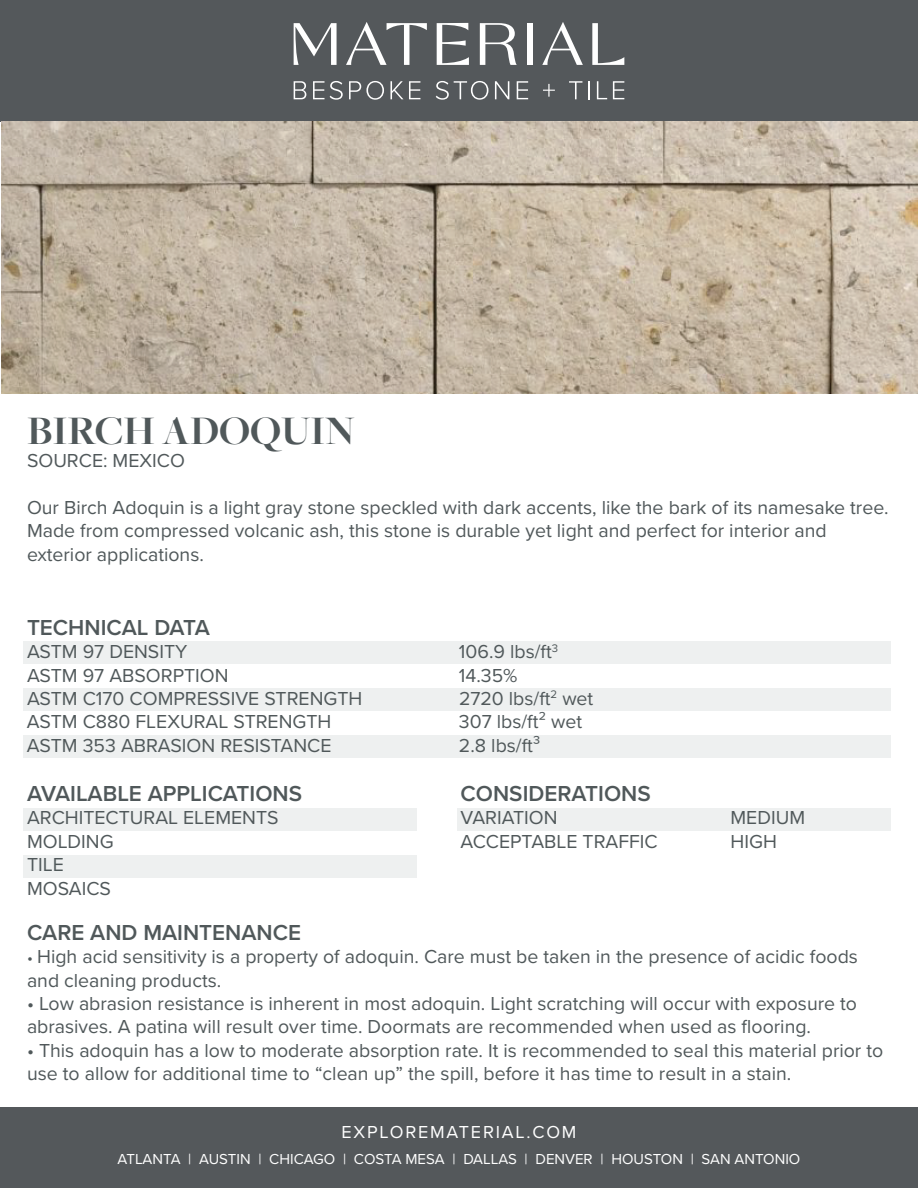
<style>
.page{position:relative;width:918px;height:1188px;background:#fff}
.page>*{position:absolute;margin:0;border:0;box-sizing:border-box;transform-origin:0 0}
.t1{font:700 42px "Freight Big Pro";color:#50585a}
.t2{font:600 22.5px "Proxima Nova";color:#50585a}
.t3{font:19.5px/23.4px "Proxima Nova";color:#50585a}
.t4{font:18px "Proxima Nova";letter-spacing:.1em;color:#fff}
.t5{font:15px "Proxima Nova";color:#fff}
.s1{font-size:16.5px}
</style>
<div class="page">
<div style="left:24px;top:642px;width:867px;height:22px;background:#eef0f0"></div>
<div style="left:24px;top:689px;width:867px;height:22px;background:#eef0f0"></div>
<div style="left:24px;top:736px;width:867px;height:22px;background:#eef0f0"></div>
<div style="left:0;top:0;width:918px;height:122px;background:#54585b"></div>
<div style="left:24px;top:808px;width:393px;height:23px;background:#eef0f0"></div>
<div style="left:24px;top:855px;width:393px;height:23px;background:#eef0f0"></div>
<div style="left:458px;top:808px;width:433px;height:23px;background:#eef0f0"></div>
<div style="left:0;top:1107px;width:918px;height:81px;background:#54585b"></div>
<svg style="left:294px;top:23px;width:43px;height:42px"></svg>
<svg style="left:346px;top:22px;width:81px;height:43px"></svg>
<svg style="left:437px;top:23px;width:32px;height:42px"></svg>
<svg style="left:480px;top:23px;width:37px;height:42px"></svg>
<div style="left:527px;top:23px;width:6px;height:42px;background:#fff"></div>
<svg style="left:542px;top:22px;width:41px;height:43px"></svg>
<svg style="left:592px;top:23px;width:32px;height:42px"></svg>
<svg style="left:294px;top:81px;width:12px;height:18px"></svg>
<svg style="left:313px;top:81px;width:30px;height:19px"></svg>
<svg style="left:349px;top:81px;width:35px;height:19px"></svg>
<svg style="left:390px;top:81px;width:13px;height:18px"></svg>
<svg style="left:409px;top:81px;width:11px;height:18px"></svg>
<svg style="left:436px;top:81px;width:52px;height:19px"></svg>
<svg style="left:495px;top:81px;width:14px;height:18px"></svg>
<svg style="left:517px;top:81px;width:11px;height:18px"></svg>
<svg style="left:543px;top:84px;width:12px;height:13px"></svg>
<svg style="left:569px;top:81px;width:13px;height:18px"></svg>
<svg style="left:588px;top:81px;width:2px;height:18px"></svg>
<svg style="left:597px;top:81px;width:10px;height:18px"></svg>
<svg style="left:613px;top:81px;width:11px;height:18px"></svg>
<img style="left:1px;top:122px;width:917px;height:272px">
<h1 class="t1" style="left:27px;top:403px;width:329px">BIRCH ADOQUIN</h1>
<p class="t3" style="left:27px;top:448px;width:159px">SOURCE: MEXICO</p>
<p class="t3" style="left:27px;top:495px;width:863px">Our Birch Adoquin is a light gray stone speckled with dark accents, like the bark of its namesake tree.<br>Made from compressed volcanic ash, this stone is durable yet light and perfect for interior and exterior applications.</p>
<p class="t2" style="left:27px;top:610px;width:184px">TECHNICAL DATA</p>
<p class="t3" style="left:27px;top:639px;width:162px">ASTM 97 DENSITY</p>
<p class="t3" style="left:459px;top:639px;width:101px">106.9 lbs/ft<sup>3</sup></p>
<p class="t3" style="left:27px;top:662px;width:203px">ASTM 97 ABSORPTION</p>
<p class="t3" style="left:459px;top:662px;width:60px">14.35%</p>
<p class="t3" style="left:27px;top:686px;width:337px">ASTM C170 COMPRESSIVE STRENGTH</p>
<p class="t3" style="left:459px;top:686px;width:136px">2720 lbs/ft<sup>2</sup> wet</p>
<p class="t3" style="left:27px;top:709px;width:306px">ASTM C880 FLEXURAL STRENGTH</p>
<p class="t3" style="left:459px;top:709px;width:125px">307 lbs/ft² wet</p>
<p class="t3" style="left:27px;top:733px;width:306px">ASTM 353 ABRASION RESISTANCE</p>
<p class="t3" style="left:459px;top:733px;width:83px">2.8 lbs/ft³</p>
<p class="t2" style="left:27px;top:777px;width:277px">AVAILABLE APPLICATIONS</p>
<p class="t3" style="left:27px;top:805px;width:253px">ARCHITECTURAL ELEMENTS<br>MOLDING<br>TILE<br>MOSAICS</p>
<p class="t2" style="left:461px;top:777px;width:192px">CONSIDERATIONS</p>
<p class="t3" style="left:461px;top:805px;width:99px">VARIATION</p>
<p class="t3" style="left:731px;top:805px;width:76px">MEDIUM</p>
<p class="t3" style="left:461px;top:829px;width:199px">ACCEPTABLE TRAFFIC</p>
<p class="t3" style="left:731px;top:829px;width:48px">HIGH</p>
<p class="t2" style="left:27px;top:915px;width:276px">CARE AND MAINTENANCE</p>
<p class="t3" style="left:27px;top:944px;width:832px"><span class="s1">•</span> High acid sensitivity is a property of adoquin. Care must be taken in the presence of acidic foods and cleaning products.</p>
<p class="t3" style="left:27px;top:991px;width:832px">• Low abrasion resistance is inherent in most adoquin. Light scratching will occur with exposure to abrasives. A patina will result over time. Doormats are recommended when used as flooring.</p>
<p class="t3" style="left:27px;top:1038px;width:858px">• This adoquin has a low to moderate absorption rate. It is recommended to seal this material prior to use to allow for additional time to “clean up” the spill, before it has time to result in a stain.</p>
<p class="t4" style="left:341px;top:1119px;width:237px">EXPLOREMATERIAL.COM</p>
<p class="t5" style="left:118px;top:1147px;width:684px">ATLANTA | AUSTIN | CHICAGO | COSTA MESA | DALLAS | DENVER | HOUSTON | SAN ANTONIO</p>
</div>
